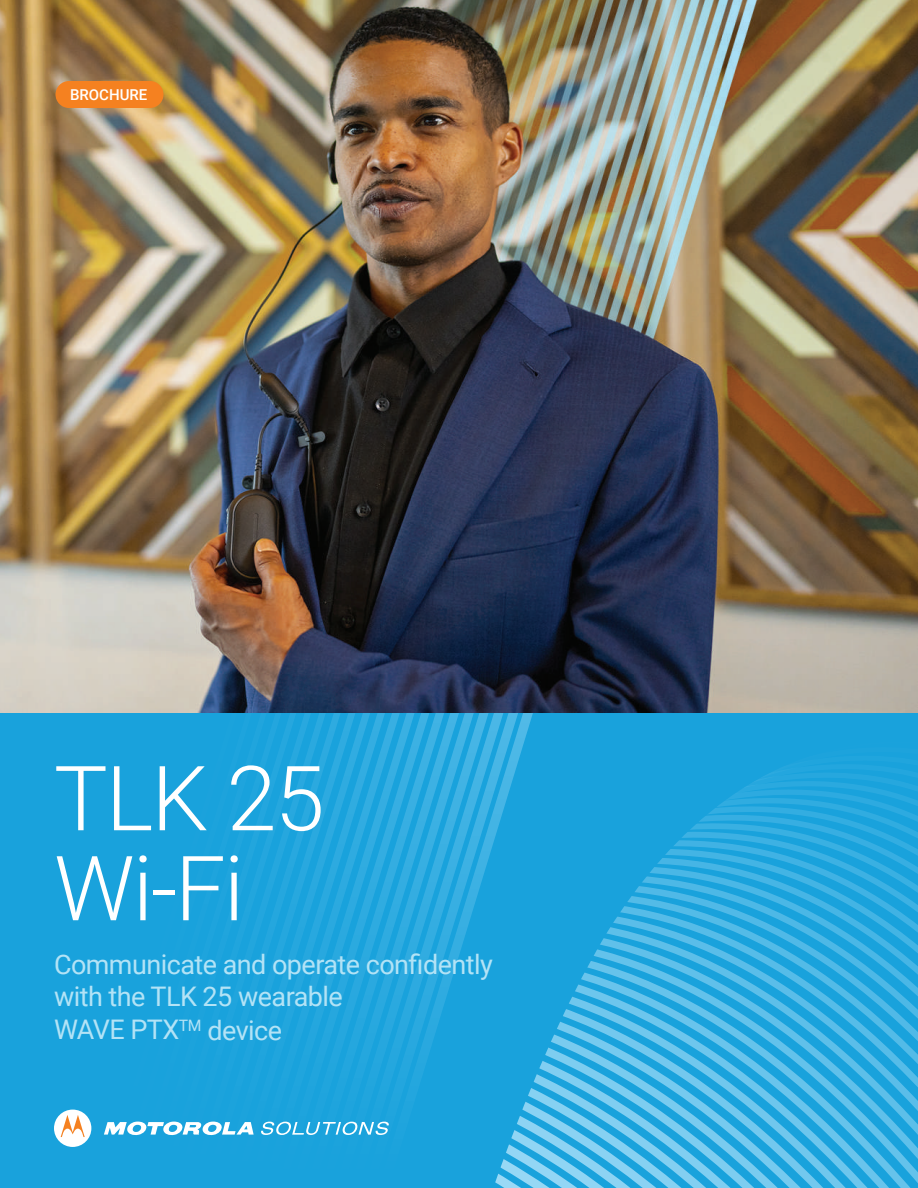
<style>
.page{position:relative;width:918px;height:1188px;background:#fff}
.page>*{position:absolute;margin:0;border:0;box-sizing:border-box;transform-origin:0 0}
.t1{font:300 90px/90px "Roboto";letter-spacing:-.02em;color:#fff}
.t2{font:27px/33px "Roboto";letter-spacing:-.02em;color:#b3e3f6}
.t3{font:500 15px "Roboto";color:#fff}
</style>
<div class="page">
<div style="left:0;top:713px;width:302px;height:475px;background:#19a2dc"></div>
<svg style="left:302px;top:713px;width:616px;height:475px;fill:#19a2dc"></svg>
<div style="left:493px;top:747px;width:425px;height:9px;background:#19a2dc"></div>
<svg style="left:493px;top:764px;width:425px;height:9px;fill:#19a2dc"></svg>
<svg style="left:493px;top:781px;width:425px;height:9px;fill:#19a2dc"></svg>
<svg style="left:493px;top:790px;width:425px;height:8px;fill:#19a2dc"></svg>
<svg style="left:493px;top:798px;width:425px;height:8px;fill:#19a2dc"></svg>
<svg style="left:493px;top:806px;width:425px;height:9px;fill:#19a2dc"></svg>
<svg style="left:493px;top:815px;width:425px;height:8px;fill:#19a2dc"></svg>
<svg style="left:493px;top:823px;width:425px;height:9px;fill:#19a2dc"></svg>
<svg style="left:493px;top:832px;width:425px;height:8px;fill:#19a2dc"></svg>
<svg style="left:493px;top:840px;width:425px;height:9px;fill:#19a2dc"></svg>
<svg style="left:493px;top:849px;width:425px;height:8px;fill:#19a2dc"></svg>
<svg style="left:493px;top:857px;width:425px;height:9px;fill:#19a2dc"></svg>
<svg style="left:493px;top:866px;width:425px;height:8px;fill:#19a2dc"></svg>
<svg style="left:493px;top:874px;width:425px;height:9px;fill:#19a2dc"></svg>
<svg style="left:493px;top:883px;width:425px;height:8px;fill:#19a2dc"></svg>
<svg style="left:493px;top:891px;width:425px;height:8px;fill:#19a2dc"></svg>
<svg style="left:493px;top:899px;width:425px;height:9px;fill:#19a2dc"></svg>
<svg style="left:493px;top:908px;width:425px;height:8px;fill:#19a2dc"></svg>
<svg style="left:493px;top:916px;width:425px;height:9px;fill:#19a2dc"></svg>
<svg style="left:493px;top:925px;width:425px;height:8px;fill:#19a2dc"></svg>
<svg style="left:493px;top:933px;width:425px;height:9px;fill:#19a2dc"></svg>
<svg style="left:493px;top:942px;width:425px;height:8px;fill:#19a2dc"></svg>
<svg style="left:493px;top:950px;width:425px;height:9px;fill:#19a2dc"></svg>
<svg style="left:493px;top:959px;width:425px;height:8px;fill:#19a2dc"></svg>
<svg style="left:493px;top:967px;width:425px;height:9px;fill:#19a2dc"></svg>
<svg style="left:493px;top:976px;width:425px;height:8px;fill:#19a2dc"></svg>
<svg style="left:493px;top:984px;width:425px;height:8px;fill:#19a2dc"></svg>
<svg style="left:493px;top:992px;width:425px;height:9px;fill:#19a2dc"></svg>
<svg style="left:493px;top:1001px;width:425px;height:8px;fill:#19a2dc"></svg>
<svg style="left:493px;top:1009px;width:425px;height:9px;fill:#19a2dc"></svg>
<svg style="left:493px;top:1018px;width:425px;height:8px;fill:#19a2dc"></svg>
<svg style="left:493px;top:1026px;width:425px;height:9px;fill:#19a2dc"></svg>
<svg style="left:493px;top:1035px;width:425px;height:8px;fill:#19a2dc"></svg>
<svg style="left:493px;top:1043px;width:425px;height:9px;fill:#19a2dc"></svg>
<svg style="left:493px;top:1052px;width:425px;height:8px;fill:#19a2dc"></svg>
<svg style="left:493px;top:1060px;width:425px;height:9px;fill:#19a2dc"></svg>
<svg style="left:493px;top:1069px;width:425px;height:8px;fill:#19a2dc"></svg>
<svg style="left:493px;top:1077px;width:425px;height:8px;fill:#1ba3dc"></svg>
<svg style="left:493px;top:1085px;width:425px;height:9px;fill:#1aa2dc"></svg>
<svg style="left:493px;top:1094px;width:425px;height:94px"></svg>
<img style="left:0;top:0;width:918px;height:713px">
<svg style="left:104px;top:1122px;width:150px;height:14px"></svg>
<svg style="left:261px;top:1122px;width:128px;height:13px"></svg>
<div style="left:54px;top:1110px;width:37px;height:37px;background:#fff;border-radius:50%"></div>
<svg style="left:61px;top:1115px;width:24px;height:22px"></svg>
<div style="left:56px;top:81px;width:108px;height:27px;background:#f58120;border-radius:14px"></div>
<p class="t3" style="left:70px;top:84px;width:79px">BROCHURE</p>
<h1 class="t1" style="left:54px;top:750px;width:272px">TLK 25<br>Wi-Fi</h1>
<p class="t2" style="left:54px;top:946px;width:440px">Communicate and operate confidently with the TLK 25 wearable<br>WAVE PTX<sup>TM</sup> device</p>
</div>
